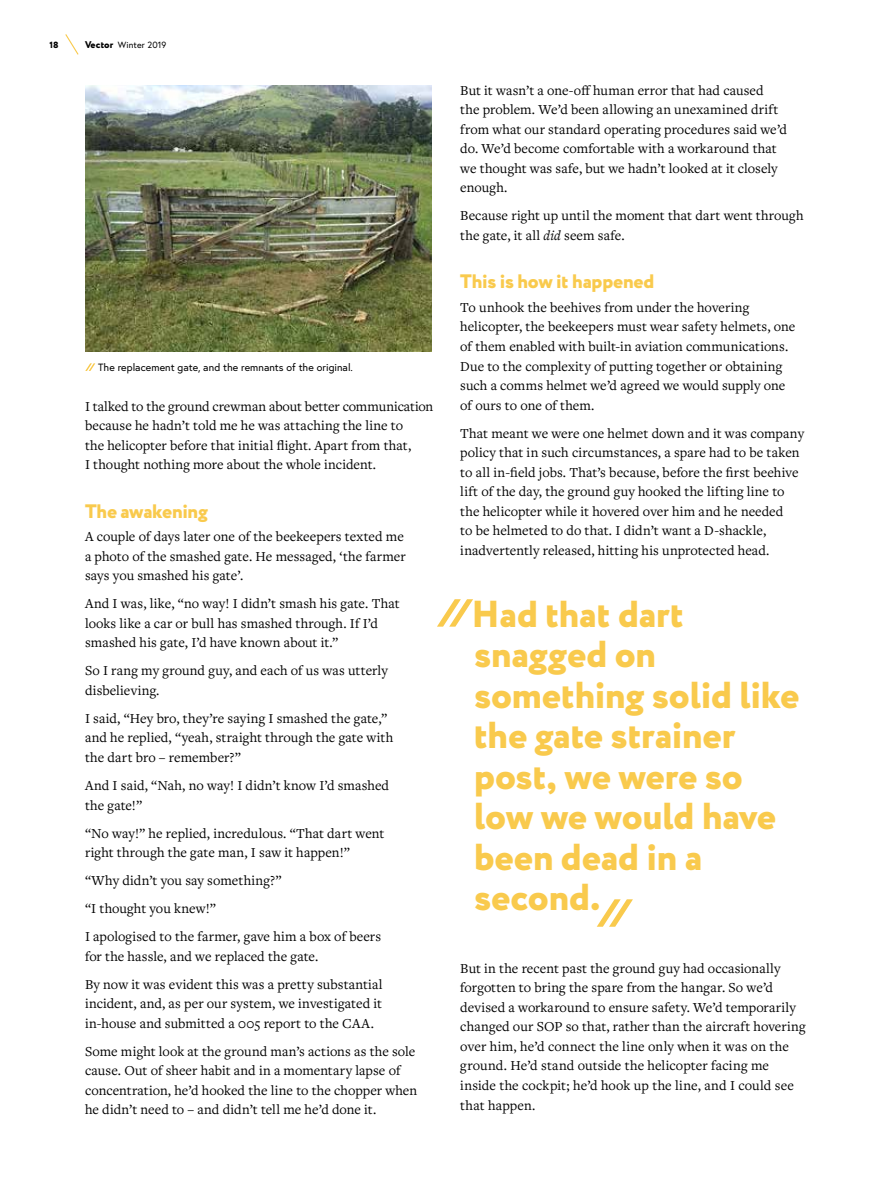
<style>
.page{position:relative;width:893px;height:1200px;background:#fff}
.page>*{position:absolute;margin:0;border:0;box-sizing:border-box;transform-origin:0 0}
.t1{font:800 37.5px/40.5px "Circe";letter-spacing:-.005em;color:#f9ca4d}
.t2{font:800 19.5px "Circe";letter-spacing:-.01em;color:#f9ca4d}
.t3{font:14.25px/19.5px "Freight Text Pro";letter-spacing:.005em;color:#000}
.t4{font:10.5px "Europa";letter-spacing:.005em;color:#000}
.t5{font:9px "Europa";letter-spacing:.01em;color:#000}
.t6{font:800 9px "Circe";color:#000}
.s1{font-family:"Circe";font-weight:800;font-size:9.75px}
.s2{font-style:italic}
</style>
<div class="page">
<img style="left:85px;top:85px;width:347px;height:266px">
<svg style="left:437px;top:599px;width:36px;height:27px"></svg>
<svg style="left:597px;top:899px;width:36px;height:27px"></svg>
<svg style="left:85px;top:363px;width:10px;height:8px"></svg>
<svg style="left:65px;top:34px;width:14px;height:21px"></svg>
<p class="t6" style="left:49px;top:38px;width:11px">18</p>
<p class="t5" style="left:85px;top:39px;width:83px"><span class="s1">Vector</span> Winter 2019</p>
<p class="t4" style="left:98px;top:360px;width:256px">The replacement gate, and the remnants of the original.</p>
<p class="t3" style="left:85px;top:396px;width:350px">I talked to the ground crewman about better communication because he hadn’t told me he was attaching the line to<br>the helicopter before that initial flight. Apart from that,<br>I thought nothing more about the whole incident.</p>
<h2 class="t2" style="left:85px;top:497px;width:124px">The awakening</h2>
<p class="t3" style="left:85px;top:526px;width:322px">A couple of days later one of the beekeepers texted me a photo of the smashed gate. He messaged, ‘the farmer says you smashed his gate’.</p>
<p class="t3" style="left:85px;top:593px;width:316px">And I was, like, “no way! I didn’t smash his gate. That looks like a car or bull has smashed through. If I’d smashed his gate, I’d have known about it.”</p>
<p class="t3" style="left:85px;top:660px;width:304px">So I rang my ground guy, and each of us was utterly disbelieving.</p>
<p class="t3" style="left:85px;top:708px;width:310px">I said, “Hey bro, they’re saying I smashed the gate,” and he replied, “yeah, straight through the gate with the dart bro – remember?”</p>
<p class="t3" style="left:85px;top:775px;width:306px">And I said, “Nah, no way! I didn’t know I’d smashed the gate!”</p>
<p class="t3" style="left:85px;top:822px;width:301px">“No way!” he replied, incredulous. “That dart went right through the gate man, I saw it happen!”</p>
<p class="t3" style="left:85px;top:865px;width:298px;line-height:28px">“Why didn’t you say something?”<br>“I thought you knew!”<br>I apologised to the farmer, gave him a box of beers</p>
<p class="t3" style="left:85px;top:941px;width:299px;line-height:28px">for the hassle, and we replaced the gate.<br>By now it was evident this was a pretty substantial</p>
<p class="t3" style="left:85px;top:993px;width:298px">incident, and, as per our system, we investigated it in-house and submitted a 005 report to the CAA.</p>
<p class="t3" style="left:85px;top:1040px;width:334px">Some might look at the ground man’s actions as the sole cause. Out of sheer habit and in a momentary lapse of concentration, he’d hooked the line to the chopper when he didn’t need to – and didn’t tell me he’d done it.</p>
<p class="t3" style="left:460px;top:80px;width:328px">But it wasn’t a one-off human error that had caused<br>the problem. We’d been allowing an unexamined drift from what our standard operating procedures said we’d do. We’d become comfortable with a workaround that we thought was safe, but we hadn’t looked at it closely enough.</p>
<p class="t3" style="left:460px;top:205px;width:345px">Because right up until the moment that dart went through the gate, it all <span class="s2">did</span> seem safe.</p>
<h2 class="t2" style="left:460px;top:268px;width:195px">This is how it happened</h2>
<p class="t3" style="left:460px;top:297px;width:337px">To unhook the beehives from under the hovering helicopter, the beekeepers must wear safety helmets, one of them enabled with built-in aviation communications.<br>Due to the complexity of putting together or obtaining such a comms helmet we’d agreed we would supply one of ours to one of them.</p>
<p class="t3" style="left:460px;top:422px;width:345px">That meant we were one helmet down and it was company policy that in such circumstances, a spare had to be taken to all in-field jobs. That’s because, before the first beehive lift of the day, the ground guy hooked the lifting line to the helicopter while it hovered over him and he needed<br>to be helmeted to do that. I didn’t want a D-shackle, inadvertently released, hitting his unprotected head.</p>
<h1 class="t1" style="left:472px;top:595px;width:329px">Had that dart snagged on something solid like the gate strainer post, we were so low we would have been dead in a second.</h1>
<p class="t3" style="left:460px;top:957px;width:347px">But in the recent past the ground guy had occasionally forgotten to bring the spare from the hangar. So we’d devised a workaround to ensure safety. We’d temporarily changed our SOP so that, rather than the aircraft hovering over him, he’d connect the line only when it was on the ground. He’d stand outside the helicopter facing me inside the cockpit; he’d hook up the line, and I could see that happen.</p>
</div>
